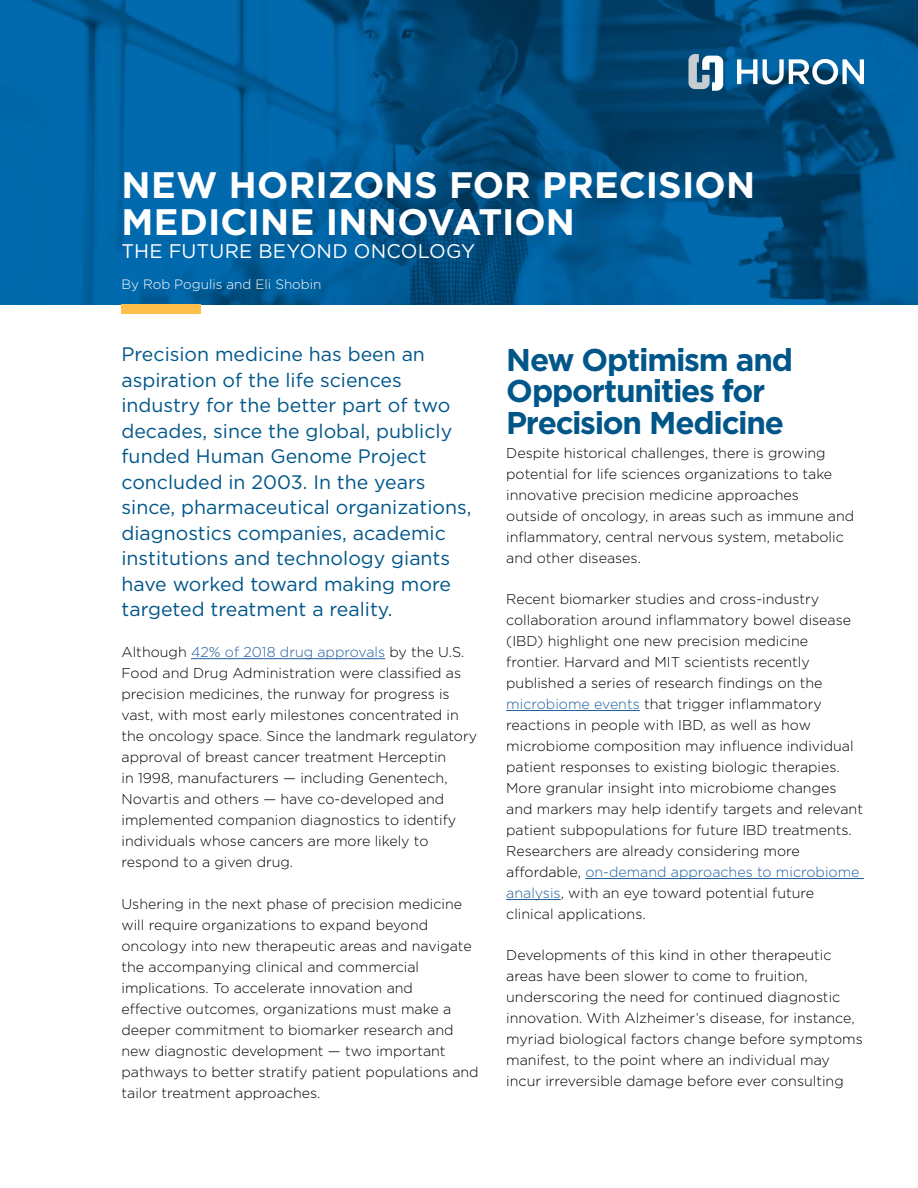
<style>
.page{position:relative;width:918px;height:1188px;background:#fff}
.page>*{position:absolute;margin:0;border:0;box-sizing:border-box;transform-origin:0 0}
.t1{font:700 36.9px/36.9px "Gotham";letter-spacing:.005em;color:#fff}
.t2{font:700 31.5px/31.5px "Gotham";letter-spacing:-.04em;color:#005689}
.t3{font:19.65px "Gotham";letter-spacing:.01em;color:#fff}
.t4{font:19.5px/25.5px "Gotham";color:#005689}
.t5{font:300 14.25px/21px "Gotham";color:#000}
.t6{font:300 13.5px "Gotham";color:#fff}
.s1{color:#215e9e}
</style>
<div class="page">
<hr style="left:191px;top:658px;width:194px;height:1px;background:#215e9e">
<hr style="left:506px;top:710px;width:134px;height:1px;background:#215e9e">
<hr style="left:585px;top:878px;width:279px;height:1px;background:#215e9e">
<hr style="left:506px;top:899px;width:55px;height:1px;background:#215e9e">
<img style="left:0;top:0;width:918px;height:305px">
<div style="left:122px;top:305px;width:79px;height:9px;background:#febf4b"></div>
<svg style="left:737px;top:59px;width:20px;height:25px"></svg>
<svg style="left:763px;top:59px;width:101px;height:26px"></svg>
<svg style="left:688px;top:54px;width:35px;height:37px"></svg>
<h1 class="t1" style="left:122px;top:166px;width:635px">NEW HORIZONS FOR PRECISION<br>MEDICINE INNOVATION</h1>
<h3 class="t3" style="left:122px;top:239px;width:355px">THE FUTURE BEYOND ONCOLOGY</h3>
<p class="t6" style="left:122px;top:275px;width:201px">By Rob Pogulis and Eli Shobin</p>
<p class="t4" style="left:122px;top:341px;width:352px">Precision medicine has been an aspiration of the life sciences industry for the better part of two decades, since the global, publicly funded Human Genome Project concluded in 2003. In the years since, pharmaceutical organizations, diagnostics companies, academic institutions and technology giants have worked toward making more targeted treatment a reality.</p>
<p class="t5" style="left:122px;top:641px;width:357px">Although <span class="s1">42% of 2018 drug approvals</span> by the U.S.<br>Food and Drug Administration were classified as precision medicines, the runway for progress is vast, with most early milestones concentrated in the oncology space. Since the landmark regulatory approval of breast cancer treatment Herceptin<br>in 1998, manufacturers — including Genentech, Novartis and others — have co-developed and implemented companion diagnostics to identify individuals whose cancers are more likely to respond to a given drug.</p>
<p class="t5" style="left:122px;top:893px;width:359px">Ushering in the next phase of precision medicine will require organizations to expand beyond oncology into new therapeutic areas and navigate the accompanying clinical and commercial implications. To accelerate innovation and<br>effective outcomes, organizations must make a deeper commitment to biomarker research and new diagnostic development — two important pathways to better stratify patient populations and tailor treatment approaches.</p>
<h2 class="t2" style="left:506px;top:344px;width:288px">New Optimism and<br>Opportunities for<br>Precision Medicine</h2>
<p class="t5" style="left:506px;top:442px;width:349px">Despite historical challenges, there is growing potential for life sciences organizations to take innovative precision medicine approaches outside of oncology, in areas such as immune and inflammatory, central nervous system, metabolic and other diseases.</p>
<p class="t5" style="left:506px;top:588px;width:358px">Recent biomarker studies and cross-industry collaboration around inflammatory bowel disease (IBD) highlight one new precision medicine frontier. Harvard and MIT scientists recently published a series of research findings on the <span class="s1">microbiome events</span> that trigger inflammatory reactions in people with IBD, as well as how microbiome composition may influence individual patient responses to existing biologic therapies.<br>More granular insight into microbiome changes and markers may help identify targets and relevant patient subpopulations for future IBD treatments.<br>Researchers are already considering more affordable, <span class="s1">on-demand approaches to microbiome analysis</span>, with an eye toward potential future clinical applications.</p>
<p class="t5" style="left:506px;top:945px;width:358px">Developments of this kind in other therapeutic areas have been slower to come to fruition, underscoring the need for continued diagnostic innovation. With Alzheimer’s disease, for instance, myriad biological factors change before symptoms manifest, to the point where an individual may incur irreversible damage before ever consulting</p>
</div>
